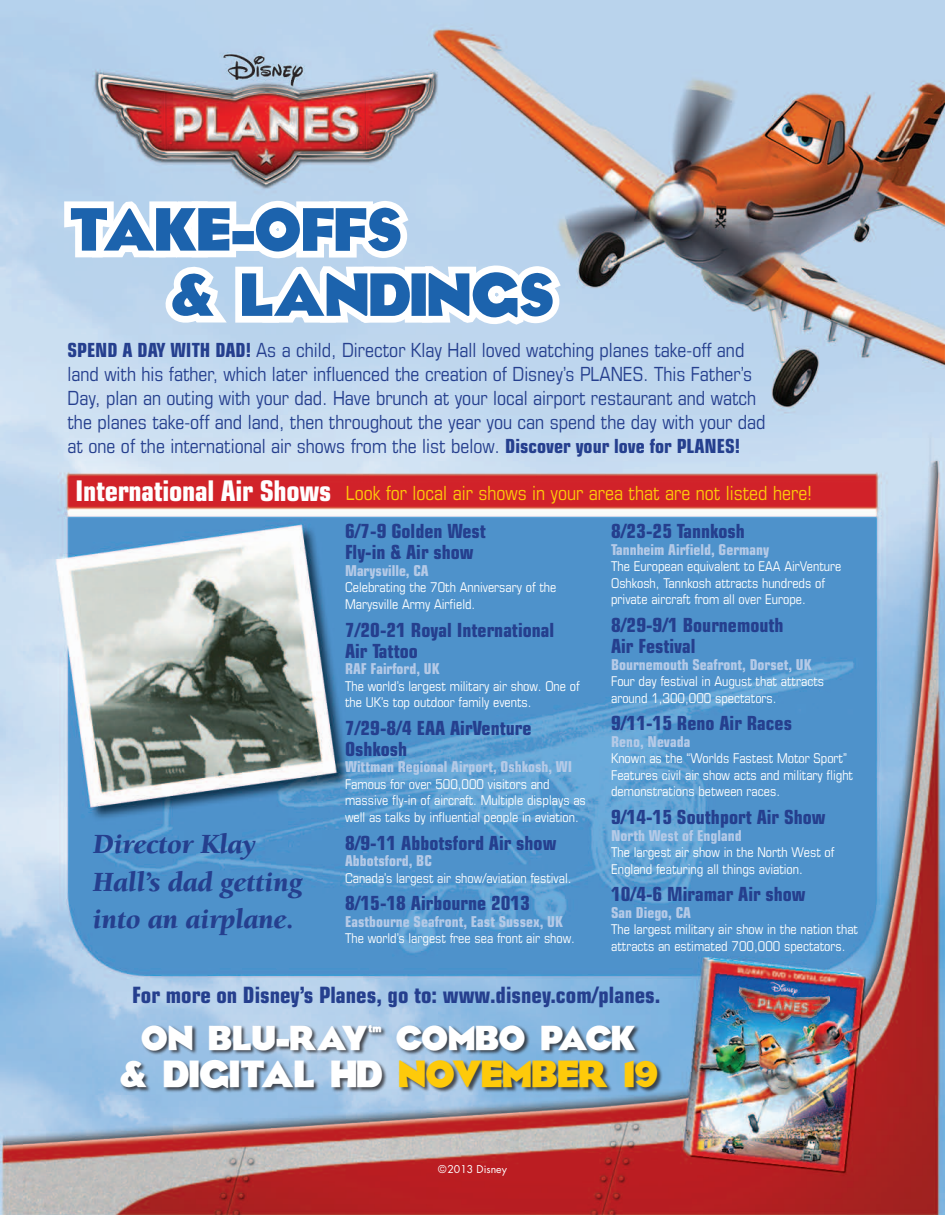
<style>
.page{position:relative;width:945px;height:1215px;background:#fff}
.page>*{position:absolute;margin:0;border:0;box-sizing:border-box;transform-origin:0 0}
.t1{font:700 60.15px "Nova";color:#1c63ad}
.t2{font:700 37.65px "Nova";color:#fff}
.t3{font:700 34.5px "Nova";color:#fff}
.t4{font:italic 900 28.5px/37.5px "Berkeley";color:#253f8e}
.t5{font:700 condensed 28.5px "Eurostile";letter-spacing:-.01em;color:#fff}
.t6{font:700 condensed 22.5px "Eurostile";color:#253f8e}
.t7{font:condensed 19.5px/24px "Eurostile";color:#253f8e}
.name_of_airport{font:700 condensed 19.5px/21px "Eurostile";color:#253f8e}
.t8{font:condensed 19.5px "Eurostile";color:#feca0a}
.location{font:700 condensed 15px "Eurostile";color:#b5cae7}
.t9{font:condensed 13.5px/16.5px "Eurostile";color:#fff}
.t10{font:10.5px "Futura";color:#fff}
.s1{font-weight:700}
.s2{color:#feca0a}
</style>
<div class="page">
<img style="left:0;top:0;width:945px;height:1215px">
<svg style="left:57px;top:0;width:512px;height:335px"></svg>
<div style="left:120px;top:1025px;width:543px;height:69px;background:#231f20;opacity:.75"></div>
<p class="t1" style="left:69px;top:193px;width:334px">TAKE-OFFS</p>
<p class="t1" style="left:171px;top:259px;width:384px">&amp; LANDINGS</p>
<p class="t7" style="left:68px;top:338px;width:700px"><span class="s1">SPEND A DAY WITH DAD!</span> As a child, Director Klay Hall loved watching planes take-off and land with his father, which later influenced the creation of Disney’s PLANES. This Father’s Day, plan an outing with your dad. Have brunch at your local airport restaurant and watch the planes take-off and land, then throughout the year you can spend the day with your dad at one of the international air shows from the list below. <span class="s1">Discover your love for PLANES!</span></p>
<p class="t8" style="left:346px;top:481px;width:468px">Look for local air shows in your area that are not listed here!</p>
<p class="t5" style="left:75px;top:473px;width:258px">International Air Shows</p>
<p class="t4" style="left:93px;top:826px;width:211px">Director Klay<br>Hall’s dad getting into an airplane.</p>
<p class="name_of_airport" style="left:345px;top:521px;width:143px">6/7-9 Golden West<br>Fly-in &amp; Air show</p>
<p class="location" style="left:345px;top:561px;width:85px">Marysville, CA</p>
<p class="t9" style="left:345px;top:579px;width:213px">Celebrating the 70th Anniversary of the<br>Marysville Army Airfield.</p>
<p class="name_of_airport" style="left:345px;top:619px;width:211px">7/20-21 Royal International<br>Air Tattoo</p>
<p class="location" style="left:345px;top:660px;width:96px">RAF Fairford, UK</p>
<p class="t9" style="left:345px;top:677px;width:236px">The world’s largest military air show. One of the UK’s top outdoor family events.</p>
<p class="name_of_airport" style="left:345px;top:717px;width:188px">7/29-8/4 EAA AirVenture<br>Oshkosh</p>
<p class="location" style="left:345px;top:758px;width:229px">Wittman Regional Airport, Oshkosh, WI</p>
<p class="t9" style="left:345px;top:776px;width:242px">Famous for over 500,000 visitors and massive fly-in of aircraft. Multiple displays as well as talks by influential people in aviation.</p>
<p class="name_of_airport" style="left:345px;top:832px;width:213px">8/9-11 Abbotsford Air show</p>
<p class="location" style="left:345px;top:852px;width:88px">Abbotsford, BC</p>
<p class="t9" style="left:345px;top:869px;width:228px">Canada’s largest air show/aviation festival.</p>
<p class="name_of_airport" style="left:345px;top:893px;width:187px">8/15-18 Airbourne 2013</p>
<p class="location" style="left:345px;top:912px;width:219px">Eastbourne Seafront, East Sussex, UK</p>
<p class="t9" style="left:345px;top:930px;width:231px">The world’s largest free sea front air show.</p>
<p class="name_of_airport" style="left:611px;top:521px;width:135px">8/23-25 Tannkosh</p>
<p class="location" style="left:611px;top:540px;width:160px">Tannheim Airfield, Germany</p>
<p class="t9" style="left:611px;top:558px;width:232px">The European equivalent to EAA AirVenture<br>Oshkosh, Tannkosh attracts hundreds of private aircraft from all over Europe.</p>
<p class="name_of_airport" style="left:611px;top:615px;width:174px">8/29-9/1 Bournemouth<br>Air Festival</p>
<p class="location" style="left:611px;top:655px;width:202px">Bournemouth Seafront, Dorset, UK</p>
<p class="t9" style="left:611px;top:673px;width:215px">Four day festival in August that attracts around 1,300,000 spectators.</p>
<p class="name_of_airport" style="left:611px;top:713px;width:182px">9/11-15 Reno Air Races</p>
<p class="location" style="left:611px;top:732px;width:81px">Reno, Nevada</p>
<p class="t9" style="left:611px;top:750px;width:244px">Known as the “Worlds Fastest Motor Sport”<br>Features civil air show acts and military flight demonstrations between races.</p>
<p class="name_of_airport" style="left:611px;top:807px;width:216px">9/14-15 Southport Air Show</p>
<p class="location" style="left:611px;top:826px;width:132px">North West of England</p>
<p class="t9" style="left:611px;top:844px;width:225px">The largest air show in the North West of<br>England featuring all things aviation.</p>
<p class="name_of_airport" style="left:611px;top:884px;width:196px">10/4-6 Miramar Air show</p>
<p class="location" style="left:611px;top:903px;width:81px">San Diego, CA</p>
<p class="t9" style="left:611px;top:921px;width:249px">The largest military air show in the nation that attracts an estimated 700,000 spectators.</p>
<p class="t6" style="left:132px;top:981px;width:530px">For more on Disney’s Planes, go to: www.disney.com/planes.</p>
<p class="t3" style="left:142px;top:1017px;width:496px">ON BLU-RAY™ COMBO PACK</p>
<p class="t2" style="left:120px;top:1052px;width:539px">&amp; DIGITAL HD <span class="s2">NOVEMBER 19</span></p>
<p class="t10" style="left:438px;top:1162px;width:70px">©2013 Disney</p>
</div>
